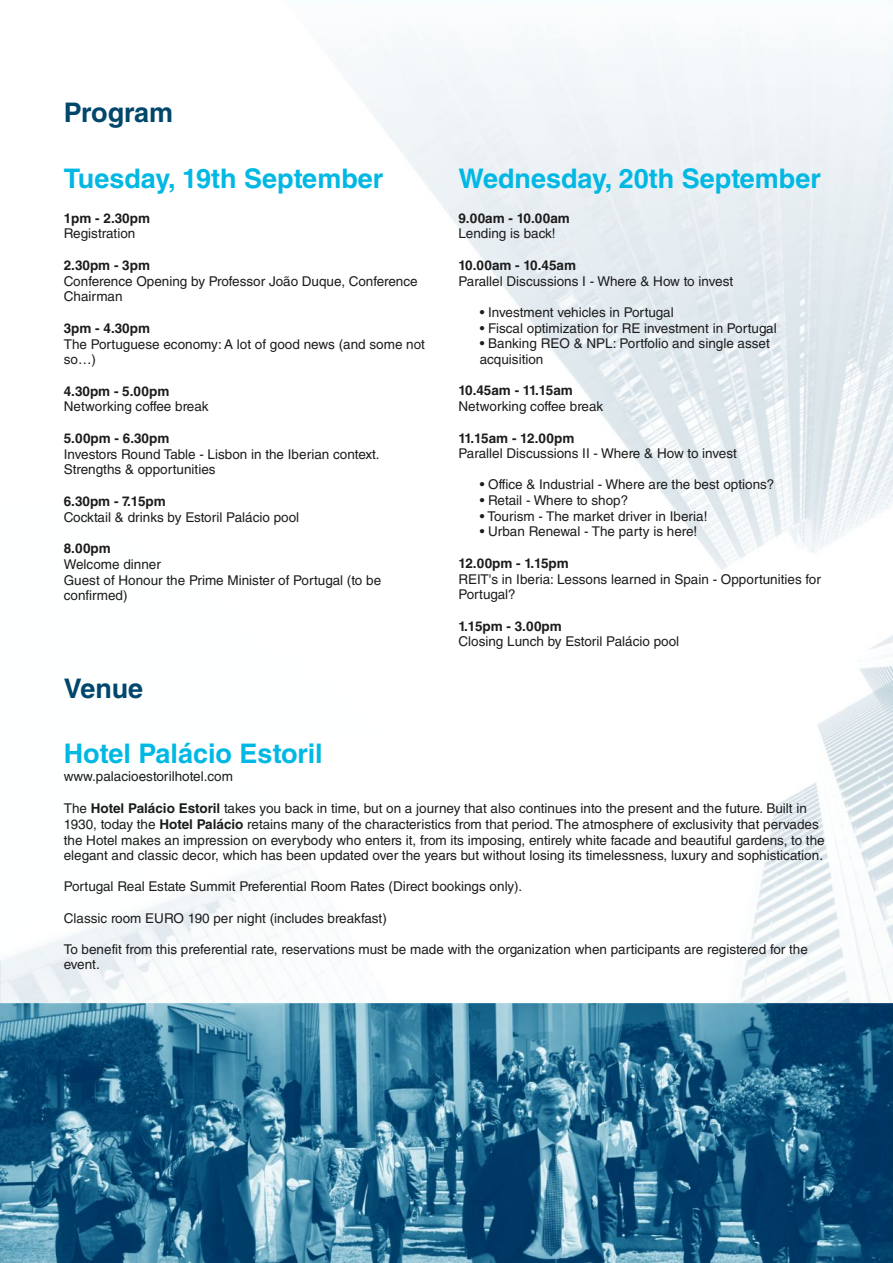
<style>
.page{position:relative;width:893px;height:1263px;background:#fff}
.page>*{position:absolute;margin:0;border:0;box-sizing:border-box;transform-origin:0 0}
.t1{font:700 27px "Helvetica LT Std";color:#00b8e3}
.t2{font:700 27px "Helvetica LT Std";letter-spacing:-.005em;color:#00476b}
.t3{font:13.5px/15.8px "Helvetica LT Std";color:#1c1c1c}
.t4{font:700 13.5px "Helvetica LT Std";color:#1c1c1c}
.s1{font-weight:700}
</style>
<div class="page">
<img style="left:0;top:0;width:893px;height:1004px">
<img style="left:0;top:1004px;width:893px;height:259px">
<h1 class="t2" style="left:64px;top:102px;width:111px">Program</h1>
<h1 class="t1" style="left:64px;top:169px;width:321px">Tuesday, 19th September</h1>
<h1 class="t1" style="left:458px;top:169px;width:364px">Wednesday, 20th September</h1>
<p class="t4" style="left:64px;top:213px;width:88px">1pm - 2.30pm</p>
<p class="t4" style="left:458px;top:213px;width:113px">9.00am - 10.00am</p>
<p class="t3" style="left:64px;top:228px;width:73px">Registration</p>
<p class="t3" style="left:458px;top:228px;width:99px">Lending is back!</p>
<p class="t4" style="left:64px;top:260px;width:88px">2.30pm - 3pm</p>
<p class="t4" style="left:458px;top:260px;width:119px">10.00am - 10.45am</p>
<p class="t3" style="left:64px;top:275px;width:355px">Conference Opening by Professor João Duque, Conference</p>
<p class="t3" style="left:458px;top:275px;width:276px">Parallel Discussions I - Where &amp; How to invest</p>
<p class="t3" style="left:64px;top:290px;width:60px">Chairman</p>
<p class="t3" style="left:480px;top:306px;width:195px">• Investment vehicles in Portugal</p>
<p class="t4" style="left:64px;top:323px;width:88px">3pm - 4.30pm</p>
<p class="t3" style="left:480px;top:322px;width:299px">• Fiscal optimization for RE investment in Portugal</p>
<p class="t3" style="left:64px;top:338px;width:363px">The Portuguese economy: A lot of good news (and some not</p>
<p class="t3" style="left:480px;top:337px;width:292px">• Banking REO &amp; NPL: Portfolio and single asset</p>
<p class="t3" style="left:64px;top:353px;width:34px">so…)</p>
<p class="t3" style="left:480px;top:353px;width:65px">acquisition</p>
<p class="t4" style="left:64px;top:386px;width:107px">4.30pm - 5.00pm</p>
<p class="t4" style="left:458px;top:386px;width:116px">10.45am - 11.15am</p>
<p class="t3" style="left:64px;top:401px;width:146px">Networking coffee break</p>
<p class="t3" style="left:458px;top:400px;width:146px">Networking coffee break</p>
<p class="t4" style="left:64px;top:433px;width:107px">5.00pm - 6.30pm</p>
<p class="t4" style="left:458px;top:433px;width:117px">11.15am - 12.00pm</p>
<p class="t3" style="left:64px;top:448px;width:317px">Investors Round Table - Lisbon in the Iberian context.</p>
<p class="t3" style="left:458px;top:447px;width:280px">Parallel Discussions II - Where &amp; How to invest</p>
<p class="t3" style="left:64px;top:463px;width:153px">Strengths &amp; opportunities</p>
<p class="t3" style="left:480px;top:479px;width:296px">• Office &amp; Industrial - Where are the best options?</p>
<p class="t4" style="left:64px;top:496px;width:104px">6.30pm - 7.15pm</p>
<p class="t3" style="left:480px;top:494px;width:150px">• Retail - Where to shop?</p>
<p class="t3" style="left:64px;top:511px;width:237px">Cocktail &amp; drinks by Estoril Palácio pool</p>
<p class="t3" style="left:480px;top:510px;width:229px">• Tourism - The market driver in Iberia!</p>
<p class="t3" style="left:480px;top:525px;width:219px">• Urban Renewal - The party is here!</p>
<p class="t4" style="left:64px;top:544px;width:49px">8.00pm</p>
<p class="t3" style="left:64px;top:558px;width:99px">Welcome dinner</p>
<p class="t4" style="left:458px;top:558px;width:112px">12.00pm - 1.15pm</p>
<p class="t3" style="left:64px;top:574px;width:319px">Guest of Honour the Prime Minister of Portugal (to be</p>
<p class="t3" style="left:458px;top:573px;width:364px">REIT's in Iberia: Lessons learned in Spain - Opportunities for</p>
<p class="t3" style="left:64px;top:589px;width:65px">confirmed)</p>
<p class="t3" style="left:458px;top:588px;width:59px">Portugal?</p>
<p class="t4" style="left:458px;top:621px;width:105px">1.15pm - 3.00pm</p>
<p class="t3" style="left:458px;top:636px;width:222px">Closing Lunch by Estoril Palácio pool</p>
<h1 class="t2" style="left:64px;top:679px;width:81px">Venue</h1>
<h1 class="t1" style="left:64px;top:743px;width:260px">Hotel Palácio Estoril</h1>
<p class="t3" style="left:64px;top:770px;width:171px">www.palacioestorilhotel.com</p>
<p class="t3" style="left:64px;top:802px;width:762px">The <span class="s1">Hotel Palácio Estoril</span> takes you back in time, but on a journey that also continues into the present and the future. Built in 1930, today the <span class="s1">Hotel Palácio</span> retains many of the characteristics from that period. The atmosphere of exclusivity that pervades the Hotel makes an impression on everybody who enters it, from its imposing, entirely white facade and beautiful gardens, to the elegant and classic decor, which has been updated over the years but without losing its timelessness, luxury and sophistication.</p>
<p class="t3" style="left:64px;top:881px;width:460px">Portugal Real Estate Summit Preferential Room Rates (Direct bookings only).</p>
<p class="t3" style="left:64px;top:912px;width:325px">Classic room EURO 190 per night (includes breakfast)</p>
<p class="t3" style="left:64px;top:943px;width:746px">To benefit from this preferential rate, reservations must be made with the organization when participants are registered for the event.</p>
</div>
